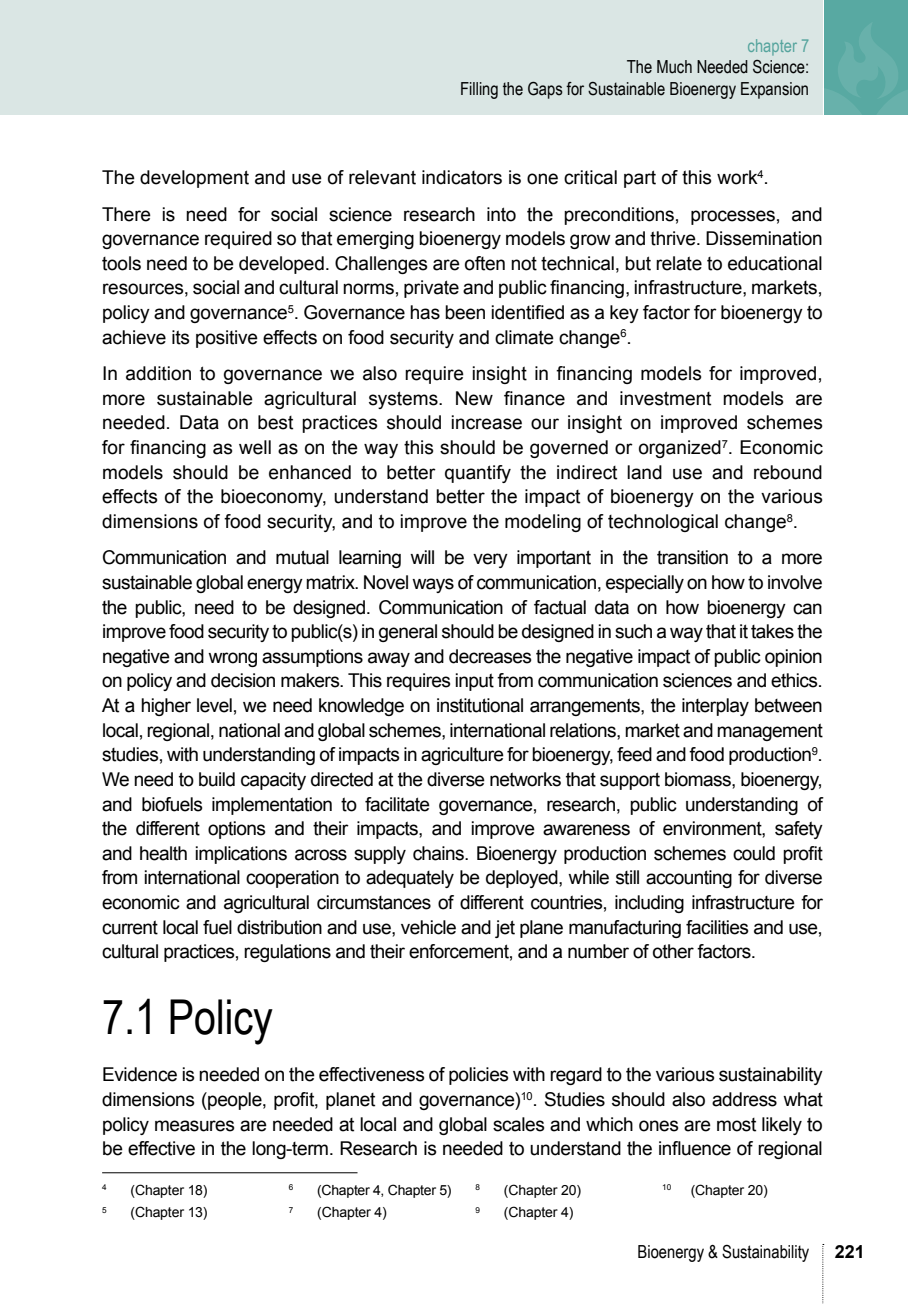
<style>
.page{position:relative;width:908px;height:1304px;background:#fff}
.page>*{position:absolute;margin:0;border:0;box-sizing:border-box;transform-origin:0 0}
.t1{font:48px "Arial Narrow";color:#000}
.t2{font:19px/24.6px "Arial";letter-spacing:-.01em;color:#000;text-align:justify}
.t3{font:18px/21.6px "Arial Narrow";color:#000;text-align:right}
.t4{font:18px "Arial Narrow";color:#55a49d}
.t5{font:700 18px "Arial";color:#000}
.t6{font:14px "Arial";letter-spacing:-.01em;color:#000}
.t7{font:8.2px "Arial";color:#000}
</style>
<div class="page">
<div style="left:0;top:0;width:822px;height:115px;background:#dae6e4"></div>
<div style="left:824px;top:0;width:83px;height:22px;background:#58a9a2"></div>
<svg style="left:822px;top:22px;width:85px;height:93px;background:#62aea7"></svg>
<svg style="left:822px;top:1244px;width:1px;height:60px"></svg>
<hr style="left:102px;top:1172px;width:255px;height:1px;background:#000">
<p class="t4" style="left:747px;top:32px;width:63px">chapter 7</p>
<p class="t3" style="left:460px;top:55px;width:350px">The Much Needed Science:<br>Filling the Gaps for Sustainable Bioenergy Expansion</p>
<p class="t2" style="left:102px;top:159px;width:721px;line-height:36.6px">The development and use of relevant indicators is one critical part of this work<sup>4</sup>.<br>There is need for social science research into the preconditions, processes, and</p>
<p class="t2" style="left:102px;top:226px;width:721px">governance required so that emerging bioenergy models grow and thrive. Dissemination tools need to be developed. Challenges are often not technical, but relate to educational resources, social and cultural norms, private and public financing, infrastructure, markets, policy and governance<sup>5</sup>. Governance has been identified as a key factor for bioenergy to achieve its positive effects on food security and climate change<sup>6</sup>.</p>
<p class="t2" style="left:102px;top:361px;width:722px">In addition to governance we also require insight in financing models for improved, more sustainable agricultural systems. New finance and investment models are needed. Data on best practices should increase our insight on improved schemes for financing as well as on the way this should be governed or organized<sup>7</sup>. Economic models should be enhanced to better quantify the indirect land use and rebound effects of the bioeconomy, understand better the impact of bioenergy on the various dimensions of food security, and to improve the modeling of technological change<sup>8</sup>.</p>
<p class="t2" style="left:102px;top:545px;width:722px">Communication and mutual learning will be very important in the transition to a more sustainable global energy matrix. Novel ways of communication, especially on how to involve the public, need to be designed. Communication of factual data on how bioenergy can improve food security to public(s) in general should be designed in such a way that it takes the negative and wrong assumptions away and decreases the negative impact of public opinion on policy and decision makers. This requires input from communication sciences and ethics.<br>At a higher level, we need knowledge on institutional arrangements, the interplay between local, regional, national and global schemes, international relations, market and management studies, with understanding of impacts in agriculture for bioenergy, feed and food production<sup>9</sup>.<br>We need to build capacity directed at the diverse networks that support biomass, bioenergy, and biofuels implementation to facilitate governance, research, public understanding of the different options and their impacts, and improve awareness of environment, safety and health implications across supply chains. Bioenergy production schemes could profit from international cooperation to adequately be deployed, while still accounting for diverse economic and agricultural circumstances of different countries, including infrastructure for current local fuel distribution and use, vehicle and jet plane manufacturing facilities and use, cultural practices, regulations and their enforcement, and a number of other factors.</p>
<h1 class="t1" style="left:102px;top:982px;width:172px">7.1 Policy</h1>
<p class="t2" style="left:102px;top:1062px;width:721px">Evidence is needed on the effectiveness of policies with regard to the various sustainability dimensions (people, profit, planet and governance)<sup>10</sup>. Studies should also address what policy measures are needed at local and global scales and which ones are most likely to be effective in the long-term. Research is needed to understand the influence of regional</p>
<p class="t7" style="left:102px;top:1181px;width:6px">4</p>
<p class="t6" style="left:130px;top:1180px;width:79px">(Chapter 18)</p>
<p class="t7" style="left:102px;top:1204px;width:6px">5</p>
<p class="t6" style="left:130px;top:1203px;width:79px">(Chapter 13)</p>
<p class="t7" style="left:289px;top:1181px;width:6px">6</p>
<p class="t6" style="left:317px;top:1180px;width:136px">(Chapter 4, Chapter 5)</p>
<p class="t7" style="left:289px;top:1204px;width:6px">7</p>
<p class="t6" style="left:317px;top:1203px;width:71px">(Chapter 4)</p>
<p class="t7" style="left:475px;top:1181px;width:6px">8</p>
<p class="t6" style="left:503px;top:1180px;width:79px">(Chapter 20)</p>
<p class="t7" style="left:475px;top:1204px;width:6px">9</p>
<p class="t6" style="left:503px;top:1203px;width:71px">(Chapter 4)</p>
<p class="t7" style="left:662px;top:1181px;width:10px">10</p>
<p class="t6" style="left:690px;top:1180px;width:79px">(Chapter 20)</p>
<p class="t3" style="left:637px;top:1240px;width:173px">Bioenergy &amp; Sustainability</p>
<p class="t5" style="left:834px;top:1239px;width:32px">221</p>
</div>
